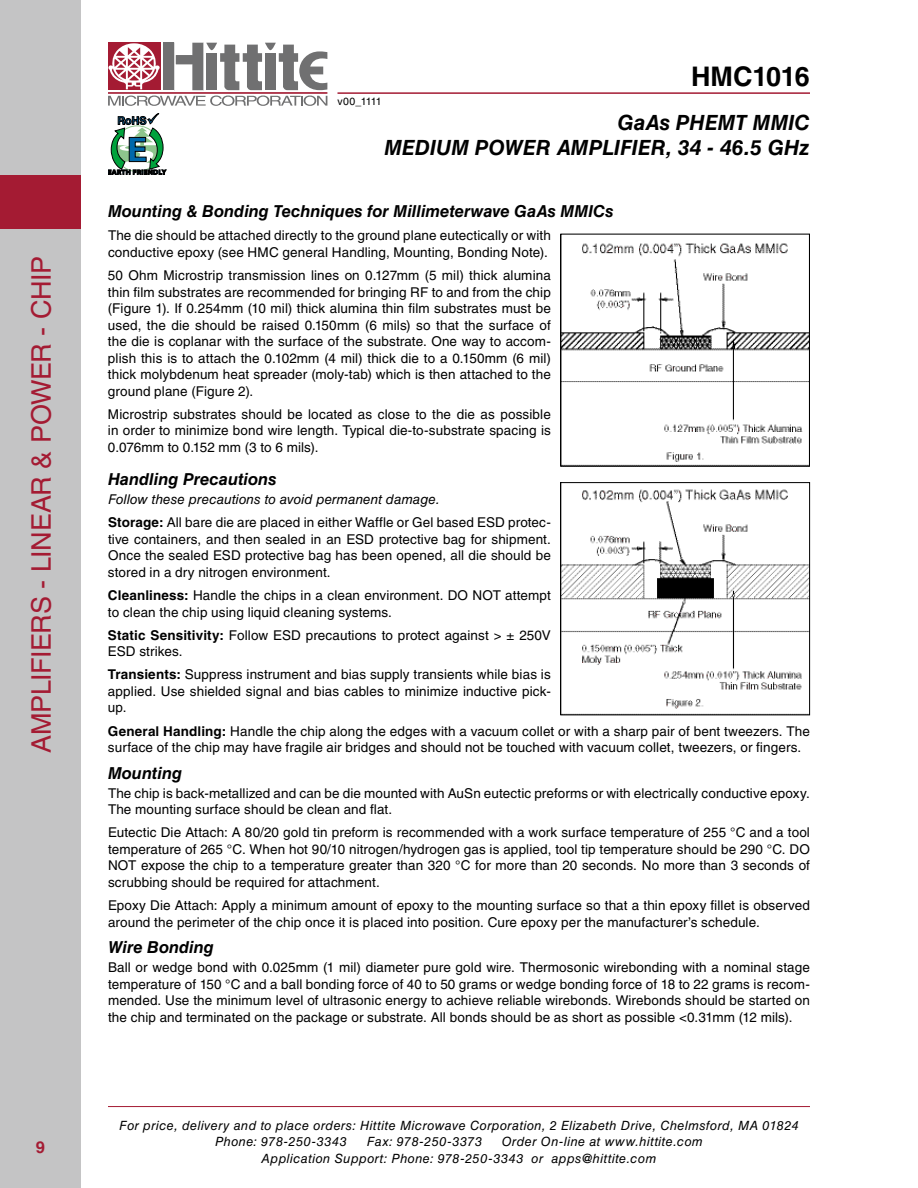
<style>
.page{position:relative;width:918px;height:1188px;background:#fff}
.page>*{position:absolute;margin:0;border:0;box-sizing:border-box;transform-origin:0 0}
.t1{font:27px "Helvetica LT Std";letter-spacing:-.015em;color:#a41b33}
.t2{font:700 27px "Helvetica LT Std";letter-spacing:-.015em;color:#000}
.t3{font:italic 700 21px/25.2px "Helvetica LT Std";letter-spacing:.005em;color:#000;text-align:right}
.t4{font:italic 700 16.5px "Helvetica LT Std";color:#000}
.t5{font:700 16.5px "Helvetica LT Std";color:#a41b33}
.t6{font:13.5px/16.5px "Helvetica LT Std";letter-spacing:.01em;color:#000}
.t7{font:italic 12.75px/16.5px "Helvetica LT Std";letter-spacing:.035em;color:#000}
.t8{font:10.5px "Helvetica LT Std";letter-spacing:-.08em;color:#000}
.s1{font-style:italic}
.s2{font-weight:700}
</style>
<div class="page">
<hr style="left:108px;top:1106px;width:702px;height:1px;background:#a41b33">
<hr style="left:338px;top:92px;width:472px;height:2px;background:#a41b33">
<div style="left:163px;top:43px;width:11px;height:47px;background:#707071"></div>
<div style="left:108px;top:43px;width:52px;height:47px;background:#a41b33"></div>
<hr style="left:108px;top:92px;width:219px;height:2px;background:#a41b33">
<svg style="left:176px;top:43px;width:151px;height:47px"></svg>
<svg style="left:108px;top:96px;width:219px;height:10px"></svg>
<svg style="left:108px;top:43px;width:52px;height:46px"></svg>
<svg style="left:108px;top:113px;width:58px;height:62px"></svg>
<div style="left:0;top:0;width:81px;height:1188px;background:#c4c4c5"></div>
<div style="left:0;top:175px;width:81px;height:54px;background:#a41b33"></div>
<img style="left:562px;top:243px;width:246px;height:222px">
<div style="left:560px;top:234px;width:250px;height:233px;border:1px solid #000"></div>
<img style="left:562px;top:489px;width:246px;height:220px">
<div style="left:560px;top:482px;width:250px;height:233px;border:1px solid #000"></div>
<h1 class="t1" style="left:26px;top:753px;width:499px;rotate:-90deg">Amplifiers - Linear &amp; Power - Chip</h1>
<p class="t5" style="left:36px;top:1138px;width:11px">9</p>
<p class="t8" style="left:338px;top:95px;width:46px">v00_1111</p>
<h1 class="t2" style="left:691px;top:60px;width:120px">HMC1016</h1>
<h2 class="t3" style="left:384px;top:109px;width:427px">GaAs PHEMT MMIC<br>MEDIUM POWER AMPLIFIER, 34 - 46.5 GHz</h2>
<p class="t4" style="left:108px;top:201px;width:507px">Mounting &amp; Bonding Techniques for Millimeterwave GaAs MMICs</p>
<p class="t6" style="left:108px;top:227px;width:444px">The die should be attached directly to the ground plane eutectically or with conductive epoxy (see HMC general Handling, Mounting, Bonding Note).</p>
<p class="t6" style="left:108px;top:267px;width:444px;text-align:justify">50 Ohm Microstrip transmission lines on 0.127mm (5 mil) thick alumina thin film substrates are recommended for bringing RF to and from the chip (Figure 1). If 0.254mm (10 mil) thick alumina thin film substrates must be used, the die should be raised 0.150mm (6 mils) so that the surface of the die is coplanar with the surface of the substrate. One way to accom&shy;plish this is to attach the 0.102mm (4 mil) thick die to a 0.150mm (6 mil) thick molybdenum heat spreader (moly-tab) which is then attached to the ground plane (Figure 2).</p>
<p class="t6" style="left:108px;top:406px;width:444px;text-align:justify">Microstrip substrates should be located as close to the die as possible in order to minimize bond wire length. Typical die-to-substrate spacing is 0.076mm to 0.152 mm (3 to 6 mils).</p>
<p class="t4" style="left:108px;top:469px;width:170px">Handling Precautions</p>
<p class="t6" style="left:108px;top:488px;width:444px;line-height:23.2px"><span class="s1">Follow these precautions to avoid permanent damage.<br></span><span class="s2">Storage:</span> All bare die are placed in either Waffle or Gel based ES D protec-</p>
<p class="t6" style="left:108px;top:531px;width:444px;text-align:justify">tive containers, and then sealed in an ES D protective bag for shipment.<br>Once the sealed ES D protective bag has been opened, all die should be stored in a dry nitrogen environment.</p>
<p class="t6" style="left:108px;top:587px;width:444px"><span class="s2">Cleanliness:</span> Handle the chips in a clean environment. DO NOT attempt to clean the chip using liquid cleaning systems.</p>
<p class="t6" style="left:108px;top:627px;width:444px"><span class="s2">Static Sensitivity:</span> Follow ES D precautions to protect against &gt; ± 250V<br>ES D strikes.</p>
<p class="t6" style="left:108px;top:666px;width:444px;text-align:justify"><span class="s2">Transients:</span> Suppress instrument and bias supply transients while bias is applied. Use shielded signal and bias cables to minimize inductive pick&shy;up.</p>
<p class="t6" style="left:108px;top:723px;width:703px"><span class="s2">General Handling:</span> Handle the chip along the edges with a vacuum collet or with a sharp pair of bent tweezers. The surface of the chip may have fragile air bridges and should not be touched with vacuum collet, tweezers, or fingers.</p>
<p class="t4" style="left:108px;top:763px;width:76px">Mounting</p>
<p class="t6" style="left:108px;top:785px;width:703px">The chip is back-metallized and can be die mounted with AuSn eutectic preforms or with electrically conductive epoxy.<br>The mounting surface should be clean and flat.</p>
<p class="t6" style="left:108px;top:824px;width:703px;text-align:justify">Eutectic Die Attach: A 80/20 gold tin preform is recommended with a work surface temperature of 255 °C and a tool temperature of 265 °C. When hot 90/10 nitrogen/hydrogen gas is applied, tool tip temperature should be 290 °C. DO NOT expose the chip to a temperature greater than 320 °C for more than 20 seconds. N o more than 3 seconds of scrubbing should be required for attachment.</p>
<p class="t6" style="left:108px;top:897px;width:703px">Epoxy Die Attach: Apply a minimum amount of epoxy to the mounting surface so that a thin epoxy fillet is observed around the perimeter of the chip once it is placed into position. Cure epoxy per the manufacturer’s schedule.</p>
<p class="t4" style="left:108px;top:937px;width:108px">Wire Bonding</p>
<p class="t6" style="left:108px;top:959px;width:704px;text-align:justify">Ball or wedge bond with 0.025mm (1 mil) diameter pure gold wire. Thermosonic wirebonding with a nominal stage temperature of 150 °C and a ball bonding force of 40 to 50 grams or wedge bonding force of 18 to 22 grams is recom&shy;mended. Use the minimum level of ultrasonic energy to achieve reliable wirebonds. Wirebonds should be started on the chip and terminated on the package or substrate. All bonds should be as short as possible &lt;0.31mm (12 mils).</p>
<p class="t7" style="left:215px;top:1117px;width:585px;text-indent:-96px">For price, delivery and to place orders: Hittite Microwave Corporation, 2 Elizabeth Drive, Chelmsford, MA 01824<br>Phone: 978-250-3343</p>
<p class="t7" style="left:262px;top:1133px;width:443px;text-indent:240px">Order On-line at www.hittite.com<br>Application Support: Phone: 978-250-3343 or apps@hittite.com</p>
<p class="t7" style="left:367px;top:1133px;width:117px">Fax: 978-250-3373</p>
</div>
